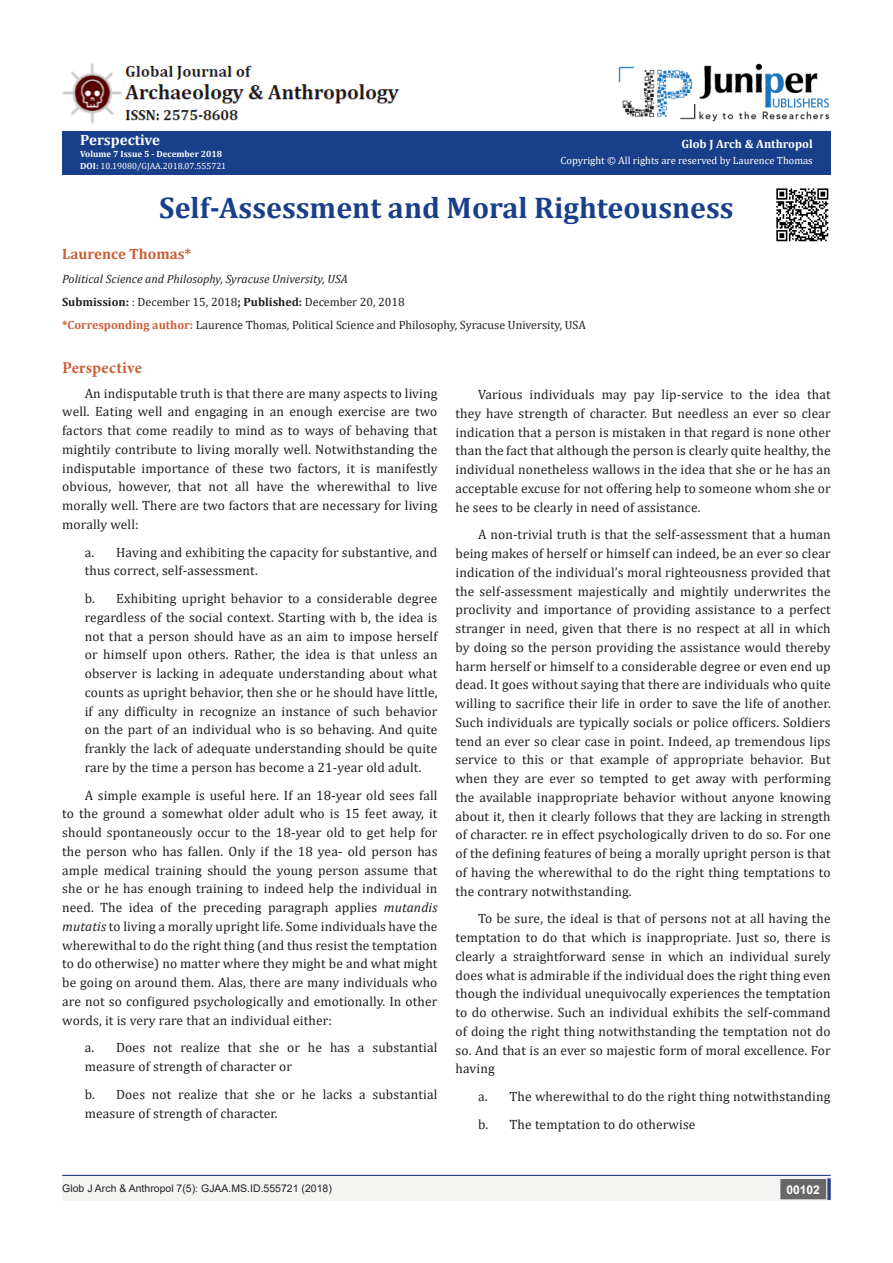
<style>
.page{position:relative;width:893px;height:1263px;background:#fff}
.page>*{position:absolute;margin:0;border:0;box-sizing:border-box;transform-origin:0 0}
.t1{font:700 30px "Cambria";color:#183f89}
.t2{font:700 16.5px "Minion Pro";letter-spacing:.01em;color:#ca5f37}
.t3{font:700 15px "Cambria";color:#ca5f37}
.t4{font:700 15px "Cambria";color:#fff}
.t5{font:13.5px/18.8px "Cambria";letter-spacing:.01em;color:#231f20;text-align:justify}
.t6{font:12px "Cambria";color:#231f20}
.t7{font:italic 12px "Cambria";color:#231f20}
.t8{font:700 12px "Cambria";color:#fff}
.t9{font:700 12px "Arial";color:#fff}
.t10{font:10.5px "Arial";color:#231f20}
.t11{font:10.5px "Cambria";color:#fff}
.t12{font:9px "Cambria";color:#fff}
.t13{font:700 9px "Cambria";color:#fff}
.s1{font-weight:700}
.s2{font-weight:700;color:#ca5f37}
.s3{font-style:italic}
</style>
<div class="page">
<div style="left:62px;top:131px;width:769px;height:44px;background:#183f89"></div>
<div style="left:62px;top:1176px;width:494px;height:25px;background:#f5f5f4"></div>
<div style="left:503px;top:1176px;width:328px;height:25px;background:#f5f5f4"></div>
<svg style="left:827px;top:1178px;width:4px;height:22px"></svg>
<div style="left:781px;top:1180px;width:44px;height:18px;background:#68676a"></div>
<div style="left:780px;top:1179px;width:46px;height:20px;border:2px solid #68676a"></div>
<hr style="left:62px;top:1175px;width:769px;height:1px;background:#253f8e">
<img style="left:618px;top:63px;width:211px;height:59px">
<img style="left:62px;top:63px;width:338px;height:60px">
<img style="left:776px;top:188px;width:53px;height:54px">
<p class="t4" style="left:80px;top:129px;width:81px">Perspective</p>
<p class="t13" style="left:80px;top:148px;width:143px">Volume 7 Issue 5 - December 2018</p>
<p class="t12" style="left:80px;top:161px;width:148px"><span class="s1">DOI:</span> 10.19080/GJAA.2018.07.555721</p>
<p class="t8" style="left:681px;top:136px;width:133px">Glob J Arch &amp; Anthropol</p>
<p class="t11" style="left:560px;top:154px;width:254px">Copyright © All rights are reserved by Laurence Thomas</p>
<p class="t1" style="left:159px;top:186px;width:576px">Self-Assessment and Moral Righteousness</p>
<p class="t3" style="left:62px;top:243px;width:131px">Laurence Thomas*</p>
<p class="t7" style="left:62px;top:270px;width:287px">Political Science and Philosophy, Syracuse University, USA</p>
<p class="t6" style="left:62px;top:295px;width:344px"><span class="s1">Submission:</span> : December 15, 2018<span class="s1">; Published:</span> December 20, 2018</p>
<p class="t6" style="left:62px;top:318px;width:525px"><span class="s2">*Corresponding author:</span> Laurence Thomas, Political Science and Philosophy, Syracuse University, USA</p>
<p class="t2" style="left:62px;top:356px;width:81px">Perspective</p>
<p class="t5" style="left:62px;top:384px;width:377px;text-indent:22px">An indisputable truth is that there are many aspects to living well. Eating well and engaging in an enough exercise are two factors that come readily to mind as to ways of behaving that mightily contribute to living morally well. Notwithstanding the indisputable importance of these two factors, it is manifestly obvious, however, that not all have the wherewithal to live morally well. There are two factors that are necessary for living morally well:</p>
<p class="t5" style="left:85px;top:543px;width:354px">a. Having and exhibiting the capacity for substantive, and thus correct, self-assessment.</p>
<p class="t5" style="left:85px;top:589px;width:354px">b. Exhibiting upright behavior to a considerable degree regardless of the social context. Starting with b, the idea is not that a person should have as an aim to impose herself or himself upon others. Rather, the idea is that unless an observer is lacking in adequate understanding about what counts as upright behavior, then she or he should have little, if any difficulty in recognize an instance of such behavior on the part of an individual who is so behaving. And quite frankly the lack of adequate understanding should be quite rare by the time a person has become a 21-year old adult.</p>
<p class="t5" style="left:62px;top:786px;width:377px;text-indent:22px">A simple example is useful here. If an 18-year old sees fall to the ground a somewhat older adult who is 15 feet away, it should spontaneously occur to the 18-year old to get help for the person who has fallen. Only if the 18 yea- old person has ample medical training should the young person assume that she or he has enough training to indeed help the individual in need. The idea of the preceding paragraph applies <span class="s3">mutandis mutatis</span> to living a morally upright life. Some individuals have the wherewithal to do the right thing (and thus resist the temptation to do otherwise) no matter where they might be and what might be going on around them. Alas, there are many individuals who are not so configured psychologically and emotionally. In other words, it is very rare that an individual either:</p>
<p class="t5" style="left:85px;top:1038px;width:354px">a. Does not realize that she or he has a substantial measure of strength of character or</p>
<p class="t5" style="left:85px;top:1085px;width:354px">b. Does not realize that she or he lacks a substantial measure of strength of character.</p>
<p class="t5" style="left:455px;top:385px;width:377px;text-indent:22px">Various individuals may pay lip-service to the idea that they have strength of character. But needless an ever so clear indication that a person is mistaken in that regard is none other than the fact that although the person is clearly quite healthy, the individual nonetheless wallows in the idea that she or he has an acceptable excuse for not offering help to someone whom she or he sees to be clearly in need of assistance.</p>
<p class="t5" style="left:455px;top:525px;width:377px;text-indent:22px">A non-trivial truth is that the self-assessment that a human being makes of herself or himself can indeed, be an ever so clear indication of the individual’s moral righteousness provided that the self-assessment majestically and mightily underwrites the proclivity and importance of providing assistance to a perfect stranger in need, given that there is no respect at all in which by doing so the person providing the assistance would thereby harm herself or himself to a considerable degree or even end up dead. It goes without saying that there are individuals who quite willing to sacrifice their life in order to save the life of another.<br>Such individuals are typically socials or police officers. Soldiers tend an ever so clear case in point. Indeed, ap tremendous lips service to this or that example of appropriate behavior. But when they are ever so tempted to get away with performing the available inappropriate behavior without anyone knowing about it, then it clearly follows that they are lacking in strength of character. re in effect psychologically driven to do so. For one of the defining features of being a morally upright person is that of having the wherewithal to do the right thing temptations to the contrary notwithstanding.</p>
<p class="t5" style="left:455px;top:909px;width:377px;text-indent:22px">To be sure, the ideal is that of persons not at all having the temptation to do that which is inappropriate. Just so, there is clearly a straightforward sense in which an individual surely does what is admirable if the individual does the right thing even though the individual unequivocally experiences the temptation to do otherwise. Such an individual exhibits the self-command of doing the right thing notwithstanding the temptation not do so. And that is an ever so majestic form of moral excellence. For having</p>
<p class="t5" style="left:478px;top:1087px;width:354px">a. The wherewithal to do the right thing notwithstanding</p>
<p class="t5" style="left:478px;top:1115px;width:219px">b. The temptation to do otherwise</p>
<p class="t10" style="left:62px;top:1181px;width:271px">Glob J Arch &amp; Anthropol 7(5): GJAA.MS.ID.555721 (2018)</p>
<p class="t9" style="left:787px;top:1181px;width:35px">00102</p>
</div>
